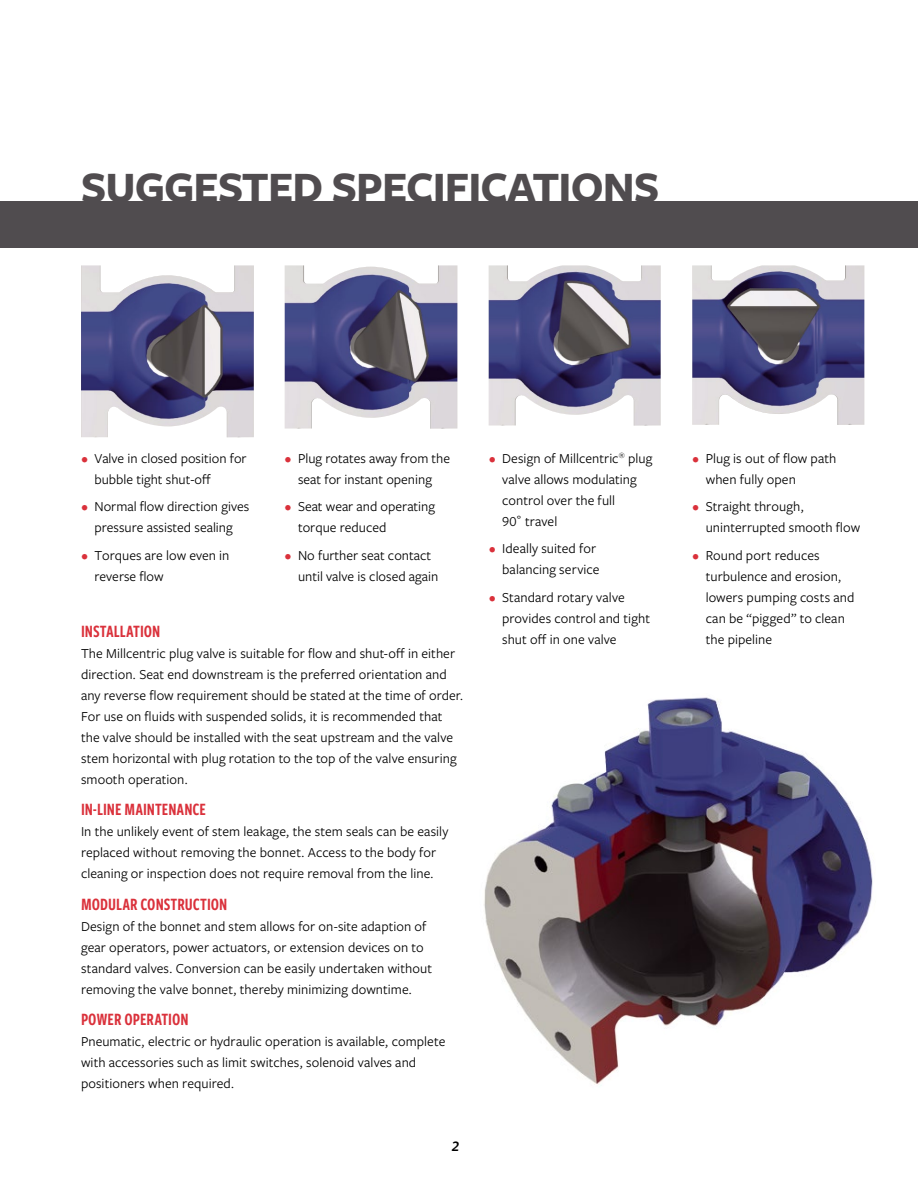
<style>
.page{position:relative;width:918px;height:1188px;background:#fff}
.page>*{position:absolute;margin:0;border:0;box-sizing:border-box;transform-origin:0 0}
.t1{font:700 45px "Freight Sans Pro";letter-spacing:-.02em;color:#504c4f}
.t2{font:18px "Freight Sans Cmp Pro Semi";color:#da313b}
.t3{font:italic 600 15px "Freight Sans Pro";color:#000}
.t4{font:14.25px/21px "Freight Sans Pro";letter-spacing:.005em;color:#000}
.s1{color:#da313b}
</style>
<div class="page">
<div style="left:0;top:202px;width:918px;height:46px;background:#504c4f"></div>
<img style="left:81px;top:265px;width:173px;height:172px">
<img style="left:285px;top:265px;width:172px;height:164px">
<img style="left:489px;top:265px;width:172px;height:161px">
<img style="left:692px;top:265px;width:172px;height:160px">
<img style="left:484px;top:697px;width:389px;height:389px">
<h1 class="t1" style="left:81px;top:156px;width:580px">SUGGESTED SPECIFICATIONS</h1>
<p class="t4" style="left:94px;top:447px;width:154px;text-indent:-13px"><span class="s1">•</span> Valve in closed position for bubble tight shut-off</p>
<p class="t4" style="left:81px;top:496px;width:170px;text-align:center"><span class="s1">•</span> Normal flow direction gives pressure assisted sealing</p>
<p class="t4" style="left:94px;top:544px;width:136px;text-indent:-13px"><span class="s1">•</span> Torques are low even in reverse flow</p>
<p class="t4" style="left:285px;top:447px;width:167px;text-align:center"><span class="s1">•</span> Plug rotates away from the seat for instant opening</p>
<p class="t4" style="left:298px;top:496px;width:139px;text-indent:-13px"><span class="s1">•</span> Seat wear and operating torque reduced</p>
<p class="t4" style="left:298px;top:544px;width:142px;text-indent:-13px"><span class="s1">•</span> No further seat contact until valve is closed again</p>
<p class="t2" style="left:81px;top:619px;width:81px">INSTALLATION</p>
<p class="t4" style="left:81px;top:642px;width:384px">The Millcentric plug valve is suitable for flow and shut-off in either direction. Seat end downstream is the preferred orientation and any reverse flow requirement should be stated at the time of order.<br>For use on fluids with suspended solids, it is recommended that the valve should be installed with the seat upstream and the valve stem horizontal with plug rotation to the top of the valve ensuring smooth operation.</p>
<p class="t2" style="left:81px;top:797px;width:127px">IN-LINE MAINTENANCE</p>
<p class="t4" style="left:81px;top:820px;width:369px">In the unlikely event of stem leakage, the stem seals can be easily replaced without removing the bonnet. Access to the body for cleaning or inspection does not require removal from the line.</p>
<p class="t2" style="left:81px;top:892px;width:148px">MODULAR CONSTRUCTION</p>
<p class="t4" style="left:81px;top:915px;width:353px">Design of the bonnet and stem allows for on-site adaption of gear operators, power actuators, or extension devices on to standard valves. Conversion can be easily undertaken without removing the valve bonnet, thereby minimizing downtime.</p>
<p class="t2" style="left:81px;top:1007px;width:109px">POWER OPERATION</p>
<p class="t4" style="left:81px;top:1030px;width:366px">Pneumatic, electric or hydraulic operation is available, complete with accessories such as limit switches, solenoid valves and positioners when required.</p>
<p class="t3" style="left:452px;top:1136px;width:9px">2</p>
<p class="t4" style="left:502px;top:447px;width:152px;text-indent:-13px"><span class="s1">•</span> Design of Millcentric<sup>®</sup> plug valve allows modulating control over the full<br>90˚ travel</p>
<p class="t4" style="left:489px;top:538px;width:112px;text-align:right"><span class="s1">•</span> Ideally suited for balancing service</p>
<p class="t4" style="left:502px;top:586px;width:150px;text-indent:-13px"><span class="s1">•</span> Standard rotary valve provides control and tight shut off in one valve</p>
<p class="t4" style="left:706px;top:447px;width:132px;text-indent:-13px"><span class="s1">•</span> Plug is out of flow path when fully open</p>
<p class="t4" style="left:706px;top:496px;width:156px;text-indent:-13px"><span class="s1">•</span> Straight through, uninterrupted smooth flow</p>
<p class="t4" style="left:706px;top:544px;width:150px;text-indent:-13px"><span class="s1">•</span> Round port reduces turbulence and erosion, lowers pumping costs and can be “pigged” to clean the pipeline</p>
</div>
